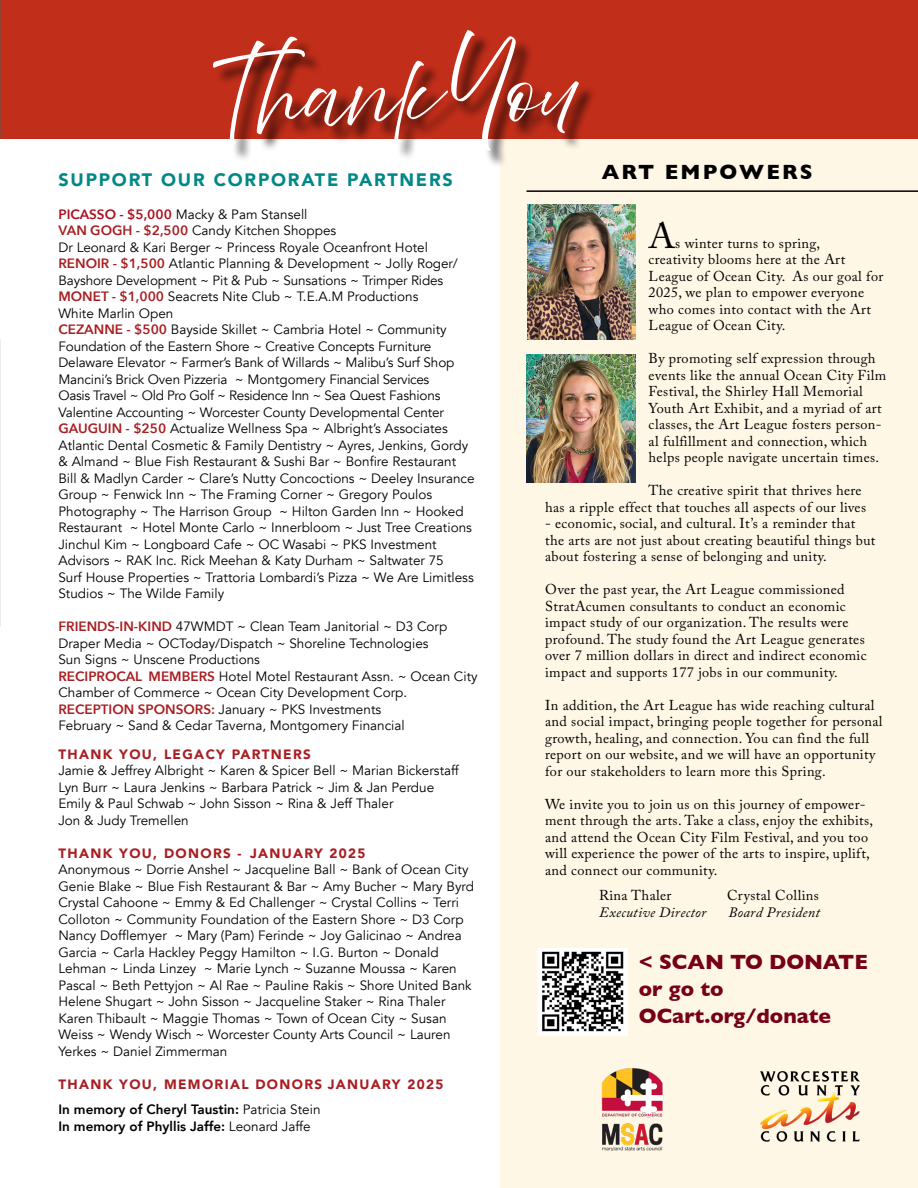
<style>
.page{position:relative;width:918px;height:1188px;background:#fff}
.page>*{position:absolute;margin:0;border:0;box-sizing:border-box;transform-origin:0 0}
.t1{font:72px "Abovethe Beyond Script";color:#fff}
.t2{font:36px "Adobe Caslon Pro";color:#000}
.t3{font:700 21px "Gill Sans";color:#760018}
.t4{font:700 21px "Gill Sans";letter-spacing:.1em;color:#000}
.t5{font:900 18px "Avenir";letter-spacing:.1em;color:#008886}
.t6{font:14.25px/16.5px "Adobe Caslon Pro";letter-spacing:.025em;color:#000}
.t7{font:italic 14.25px "Adobe Caslon Pro";letter-spacing:.025em;color:#000}
.t8{font:13.5px/16.5px "Avenir";color:#000}
.t9{font:900 13.5px "Avenir";letter-spacing:.1em;color:#a81e22}
.t10{font:800 13.5px "Avenir";color:#000}
.t11{font:13.5px "Avenir";letter-spacing:-.025em;color:#000}
.s1{font-family:"Avenir Next";font-weight:600;color:#ac0d1e}
.s2{font-family:"Avenir Next";font-weight:600;color:#a81e22}
.s3{font-weight:400}
</style>
<div class="page">
<svg style="left:0;top:410px;width:1px;height:216px"></svg>
<div style="left:500px;top:139px;width:418px;height:1049px;background:#fff7e6"></div>
<div style="left:0;top:0;width:918px;height:139px;background:#c12e1a"></div>
<div style="left:215px;top:33px;width:382px;height:136px;background:#000;opacity:.75"></div>
<img style="left:538px;top:948px;width:90px;height:87px">
<img style="left:0;top:139px;width:1px;height:271px">
<img style="left:601px;top:1068px;width:63px;height:82px">
<img style="left:760px;top:1071px;width:100px;height:71px">
<hr style="left:526px;top:190px;width:392px;height:2px;background:#000">
<img style="left:526px;top:354px;width:109px;height:128px">
<img style="left:527px;top:204px;width:108px;height:135px">
<p class="t1" style="left:215px;top:49px;width:370px">Thank You</p>
<p class="t5" style="left:58px;top:164px;width:396px">SUPPORT OUR CORPORATE PARTNERS</p>
<p class="t8" style="left:58px;top:206px;width:251px"><span class="s1">PICASSO - $5,000</span> Macky &amp; Pam Stansell</p>
<p class="t8" style="left:58px;top:223px;width:279px"><span class="s2">VAN GOGH - $2,500</span> Candy Kitchen Shoppes</p>
<p class="t8" style="left:58px;top:239px;width:371px">Dr Leonard &amp; Kari Berger ~ Princess Royale Oceanfront Hotel</p>
<p class="t8" style="left:58px;top:256px;width:401px"><span class="s2">RENOIR - $1,500</span> Atlantic Planning &amp; Development ~ Jolly Roger/<br>Bayshore Development ~ Pit &amp; Pub ~ Sunsations ~ Trimper Rides</p>
<p class="t8" style="left:58px;top:289px;width:362px"><span class="s2">MONET - $1,000</span> Seacrets Nite Club ~ T.E.A.M Productions</p>
<p class="t8" style="left:58px;top:305px;width:116px">White Marlin Open</p>
<p class="t8" style="left:58px;top:322px;width:390px"><span class="s2">CEZANNE - $500</span> Bayside Skillet ~ Cambria Hotel ~ Community</p>
<p class="t8" style="left:58px;top:338px;width:374px">Foundation of the Eastern Shore ~ Creative Concepts Furniture</p>
<p class="t8" style="left:58px;top:355px;width:398px">Delaware Elevator ~ Farmer’s Bank of Willards ~ Malibu’s Surf Shop<br>Mancini’s Brick Oven Pizzeria ~ Montgomery Financial Services</p>
<p class="t11" style="left:58px;top:388px;width:384px">Oasis Travel ~ Old Pro Golf ~ Residence Inn ~ Sea Quest Fashions</p>
<p class="t8" style="left:58px;top:404px;width:387px">Valentine Accounting ~ Worcester County Developmental Center</p>
<p class="t8" style="left:58px;top:421px;width:391px"><span class="s2">GAUGUIN - $250</span> Actualize Wellness Spa ~ Albright’s Associates</p>
<p class="t8" style="left:58px;top:437px;width:411px">Atlantic Dental Cosmetic &amp; Family Dentistry ~ Ayres, Jenkins, Gordy</p>
<p class="t8" style="left:58px;top:454px;width:399px">&amp; Almand ~ Blue Fish Restaurant &amp; Sushi Bar ~ Bonfire Restaurant</p>
<p class="t8" style="left:58px;top:470px;width:418px">Bill &amp; Madlyn Carder ~ Clare’s Nutty Concoctions ~ Deeley Insurance<br>Group ~ Fenwick Inn ~ The Framing Corner ~ Gregory Poulos</p>
<p class="t8" style="left:58px;top:503px;width:415px">Photography ~ The Harrison Group ~ Hilton Garden Inn ~ Hooked<br>Restaurant ~ Hotel Monte Carlo ~ Innerbloom ~ Just Tree Creations</p>
<p class="t8" style="left:58px;top:536px;width:380px">Jinchul Kim ~ Longboard Cafe ~ OC Wasabi ~ PKS Investment</p>
<p class="t8" style="left:58px;top:553px;width:387px">Advisors ~ RAK Inc. Rick Meehan &amp; Katy Durham ~ Saltwater 75</p>
<p class="t8" style="left:58px;top:569px;width:417px">Surf House Properties ~ Trattoria Lombardi’s Pizza ~ We Are Limitless<br>Studios ~ The Wilde Family</p>
<p class="t8" style="left:58px;top:619px;width:390px"><span class="s2">FRIENDS-IN-KIND</span> 47WMDT ~ Clean Team Janitorial ~ D3 Corp</p>
<p class="t8" style="left:58px;top:635px;width:372px">Draper Media ~ OCToday/Dispatch ~ Shoreline Technologies</p>
<p class="t8" style="left:58px;top:652px;width:203px">Sun Signs ~ Unscene Productions</p>
<p class="t8" style="left:58px;top:668px;width:421px"><span class="s2">RECIPROCAL MEMBERS</span> Hotel Motel Restaurant Assn. ~ Ocean City<br>Chamber of Commerce ~ Ocean City Development Corp.</p>
<p class="t8" style="left:58px;top:701px;width:324px"><span class="s2">RECEPTION SPONSORS:</span> January ~ PKS Investments</p>
<p class="t8" style="left:58px;top:718px;width:348px">February ~ Sand &amp; Cedar Taverna, Montgomery Financial</p>
<p class="t9" style="left:58px;top:743px;width:254px">THANK YOU, LEGACY PARTNERS</p>
<p class="t8" style="left:58px;top:763px;width:402px">Jamie &amp; Jeffrey Albright ~ Karen &amp; Spicer Bell ~ Marian Bickerstaff</p>
<p class="t8" style="left:58px;top:779px;width:377px">Lyn Burr ~ Laura Jenkins ~ Barbara Patrick ~ Jim &amp; Jan Perdue</p>
<p class="t8" style="left:58px;top:796px;width:337px">Emily &amp; Paul Schwab ~ John Sisson ~ Rina &amp; Jeff Thaler</p>
<p class="t8" style="left:58px;top:812px;width:132px">Jon &amp; Judy Tremellen</p>
<p class="t9" style="left:58px;top:842px;width:309px">THANK YOU, DONORS - JANUARY 2025</p>
<p class="t8" style="left:58px;top:862px;width:417px">Anonymous ~ Dorrie Anshel ~ Jacqueline Ball ~ Bank of Ocean City Genie Blake ~ Blue Fish Restaurant &amp; Bar ~ Amy Bucher ~ Mary Byrd Crystal Cahoone ~ Emmy &amp; Ed Challenger ~ Crystal Collins ~ Terri Colloton ~ Community Foundation of the Eastern Shore ~ D3 Corp Nancy Dofflemyer ~ Mary (Pam) Ferinde ~ Joy Galicinao ~ Andrea Garcia ~ Carla Hackley Peggy Hamilton ~ I.G. Burton ~ Donald</p>
<p class="t8" style="left:58px;top:961px;width:415px">Lehman ~ Linda Linzey ~ Marie Lynch ~ Suzanne Moussa ~ Karen<br>Pascal ~ Beth Pettyjon ~ Al Rae ~ Pauline Rakis ~ Shore United Bank</p>
<p class="t8" style="left:58px;top:994px;width:389px">Helene Shugart ~ John Sisson ~ Jacqueline Staker ~ Rina Thaler</p>
<p class="t8" style="left:58px;top:1010px;width:390px">Karen Thibault ~ Maggie Thomas ~ Town of Ocean City ~ Susan</p>
<p class="t8" style="left:58px;top:1027px;width:394px">Weiss ~ Wendy Wisch ~ Worcester County Arts Council ~ Lauren<br>Yerkes ~ Daniel Zimmerman</p>
<p class="t9" style="left:58px;top:1073px;width:386px">THANK YOU, MEMORIAL DONORS JANUARY 2025</p>
<p class="t10" style="left:58px;top:1099px;width:264px">In memory of Cheryl Taustin: <span class="s3">Patricia Stein</span></p>
<p class="t10" style="left:58px;top:1116px;width:254px">In memory of Phyllis Jaffe: <span class="s3">Leonard Jaffe</span></p>
<p class="t4" style="left:602px;top:155px;width:212px">ART EMPOWERS</p>
<p class="t2" style="left:649px;top:214px;width:28px">A</p>
<p class="t6" style="left:675px;top:235px;width:146px">s winter turns to spring,</p>
<p class="t6" style="left:649px;top:251px;width:236px">creativity blooms here at the Art<br>League of Ocean City. As our goal for<br>2025, we plan to empower everyone who comes into contact with the Art<br>League of Ocean City.</p>
<p class="t6" style="left:649px;top:350px;width:239px">By promoting self expression through events like the annual Ocean City Film Festival, the Shirley Hall Memorial Youth Art Exhibit, and a myriad of art classes, the Art League fosters person&shy;al fulfillment and connection, which helps people navigate uncertain times.</p>
<p class="t6" style="left:649px;top:482px;width:215px">The creative spirit that thrives here</p>
<p class="t6" style="left:545px;top:499px;width:322px">has a ripple effect that touches all aspects of our lives</p>
<p class="t6" style="left:545px;top:515px;width:332px">- economic, social, and cultural. It’s a reminder that the arts are not just about creating beautiful things but about fostering a sense of belonging and unity.</p>
<p class="t6" style="left:545px;top:581px;width:302px">Over the past year, the Art League commissioned<br>StratAcumen consultants to conduct an economic</p>
<p class="t6" style="left:545px;top:614px;width:305px">impact study of our organization. The results were</p>
<p class="t6" style="left:545px;top:631px;width:323px">profound. The study found the Art League generates over 7 million dollars in direct and indirect economic impact and supports 177 jobs in our community.</p>
<p class="t6" style="left:545px;top:697px;width:339px">In addition, the Art League has wide reaching cultural and social impact, bringing people together for personal growth, healing, and connection. You can find the full report on our website, and we will have an opportunity for our stakeholders to learn more this Spring.</p>
<p class="t6" style="left:545px;top:796px;width:330px">We invite you to join us on this journey of empower&shy;ment through the arts. Take a class, enjoy the exhibits, and attend the Ocean City Film Festival, and you too will experience the power of the arts to inspire, uplift, and connect our community.</p>
<p class="t6" style="left:599px;top:887px;width:74px">Rina Thaler</p>
<p class="t6" style="left:727px;top:887px;width:93px">Crystal Collins</p>
<p class="t7" style="left:599px;top:903px;width:109px">Executive Director</p>
<p class="t7" style="left:728px;top:903px;width:93px">Board President</p>
<p class="t3" style="left:639px;top:946px;width:231px">&lt; SCAN TO DONATE</p>
<p class="t3" style="left:639px;top:973px;width:86px">or go to</p>
<p class="t3" style="left:639px;top:1000px;width:194px">OCart.org/donate</p>
</div>
